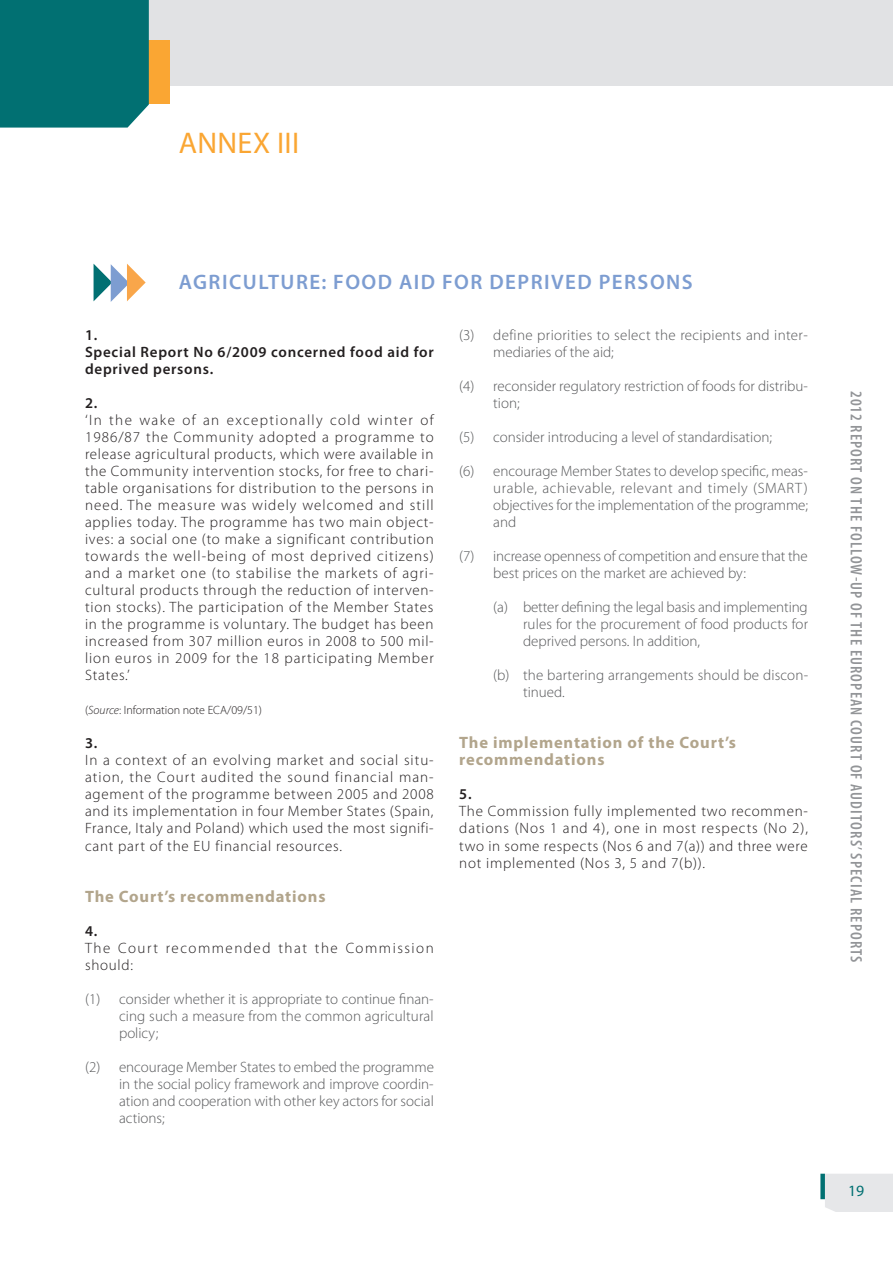
<style>
.page{position:relative;width:893px;height:1263px;background:#fff}
.page>*{position:absolute;margin:0;border:0;box-sizing:border-box;transform-origin:0 0}
.J_01_-_ANN_TITRE_COL{font:30px "Myriad Pro";letter-spacing:.01em;color:#faa633}
.J_02_-_ANN__TITRE_CO{font:600 21px "Myriad Pro";letter-spacing:.07em;color:#7d9dd1}
.J_03_-_ANN__TITRE_AU{font:700 16.5px/17px "Myriad Pro";letter-spacing:.05em;color:#b2a58c}
.t1{font:600 condensed 16.5px "Myriad Pro";letter-spacing:.07em;color:#939598}
.t2{font:15.75px "Myriad Pro";color:#017072}
.J_06_-_ANN__TEXTE_CO{font:300 15px/17px "Myriad Pro";letter-spacing:.05em;color:#231f20;text-align:justify}
.J_07_-_ANN__a__TEXTE{font:300 15px/17px "Myriad Pro";color:#57585a;text-align:justify}
.J_07_-_ANN__a__TEXTE-2{font:300 15px/17px "Myriad Pro";letter-spacing:.02em;color:#57585a}
.J_06_-_ANN__TEXTE_CO-2{font:600 15px/17px "Myriad Pro";letter-spacing:.05em;color:#231f20}
.J_06_-_ANN__TEXTE_CO-3{font:300 15px/17px "Myriad Pro";letter-spacing:.1em;color:#231f20}
.J_04_-_ANN_CHIFFRES{font:600 15px "Myriad Pro";color:#231f20}
.F_07_-_SOURCE{font:300 12px "Myriad Pro";color:#231f20}
.s1{font-style:italic}
</style>
<div class="page">
<div style="left:820px;top:1174px;width:5px;height:25px;background:#017072"></div>
<div style="left:823px;top:1173px;width:70px;height:39px;background:#e6e7e9"></div>
<div style="left:0;top:0;width:893px;height:85px;background:#e1e2e4"></div>
<div style="left:149px;top:40px;width:21px;height:64px;background:#faa633"></div>
<div style="left:0;top:0;width:149px;height:128px;background:#017072"></div>
<svg style="left:94px;top:264px;width:52px;height:38px"></svg>
<p class="J_01_-_ANN_TITRE_COL" style="left:179px;top:125px;width:122px">ANNEX III</p>
<p class="J_02_-_ANN__TITRE_CO" style="left:179px;top:269px;width:515px">AGRICULTURE: FOOD AID FOR DEPRIVED PERSONS</p>
<p class="J_04_-_ANN_CHIFFRES" style="left:85px;top:326px;width:14px">1.</p>
<p class="J_06_-_ANN__TEXTE_CO-2" style="left:85px;top:343px;width:350px">Special Report No 6/2009 concerned food aid for deprived persons.</p>
<p class="J_04_-_ANN_CHIFFRES" style="left:85px;top:394px;width:14px">2.</p>
<p class="J_06_-_ANN__TEXTE_CO" style="left:85px;top:412px;width:350px">‘In the wake of an exceptionally cold winter of 1986/87 the Community adopted a programme to release agricultural products, which were available in the Community intervention stocks, for free to chari&shy;table organisations for distribution to the persons in need. The measure was widely welcomed and still applies today. The programme has two main object&shy;ives: a social one (to make a significant contribution towards the well‑being of most deprived citizens) and a market one (to stabilise the markets of agri&shy;cultural products through the reduction of interven&shy;tion stocks). The participation of the Member States in the programme is voluntary. The budget has been increased from 307 million euros in 2008 to 500 mil&shy;lion euros in 2009 for the 18 participating Member States.’</p>
<p class="F_07_-_SOURCE" style="left:85px;top:704px;width:179px">(<span class="s1">Source</span>: Information note ECA/09/51)</p>
<p class="J_04_-_ANN_CHIFFRES" style="left:85px;top:734px;width:14px">3.</p>
<p class="J_06_-_ANN__TEXTE_CO" style="left:85px;top:752px;width:350px">In a context of an evolving market and social situ&shy;ation, the Court audited the sound financial man&shy;agement of the programme between 2005 and 2008 and its implementation in four Member States (Spain, France, Italy and Poland) which used the most signifi&shy;cant part of the EU financial resources.</p>
<p class="J_03_-_ANN__TITRE_AU" style="left:85px;top:887px;width:242px">The Court’s recommendations</p>
<p class="J_04_-_ANN_CHIFFRES" style="left:85px;top:921px;width:14px">4.</p>
<p class="J_06_-_ANN__TEXTE_CO-3" style="left:85px;top:939px;width:350px">The Court recommended that the Commission should:</p>
<p class="J_07_-_ANN__a__TEXTE" style="left:119px;top:990px;width:316px;text-indent:-34px">(1) consider whether it is appropriate to continue finan&shy;cing such a measure from the common agricultural policy;</p>
<p class="J_07_-_ANN__a__TEXTE" style="left:119px;top:1058px;width:316px;text-indent:-34px">(2) encourage Member States to embed the programme in the social policy framework and improve coordin&shy;ation and cooperation with other key actors for social actions;</p>
<p class="J_07_-_ANN__a__TEXTE-2" style="left:493px;top:327px;width:315px;text-indent:-34px">(3) define priorities to select the recipients and inter&shy;mediaries of the aid;</p>
<p class="J_07_-_ANN__a__TEXTE" style="left:493px;top:378px;width:316px;text-indent:-34px">(4) reconsider regulatory restriction of foods for distribu&shy;tion;</p>
<p class="J_07_-_ANN__a__TEXTE" style="left:459px;top:429px;width:314px">(5) consider introducing a level of standardisation;</p>
<p class="J_07_-_ANN__a__TEXTE" style="left:493px;top:463px;width:316px;text-indent:-34px">(6) encourage Member States to develop specific, meas&shy;urable, achievable, relevant and timely (SMART) objectives for the implementation of the programme; and</p>
<p class="J_07_-_ANN__a__TEXTE" style="left:493px;top:548px;width:316px;text-indent:-34px">(7) increase openness of competition and ensure that the best prices on the market are achieved by:</p>
<p class="J_07_-_ANN__a__TEXTE" style="left:523px;top:599px;width:287px;text-indent:-30px">(a) better defining the legal basis and implementing rules for the procurement of food products for deprived persons. In addition,</p>
<p class="J_07_-_ANN__a__TEXTE" style="left:523px;top:667px;width:286px;text-indent:-30px">(b) the bartering arrangements should be discon&shy;tinued.</p>
<p class="J_03_-_ANN__TITRE_AU" style="left:459px;top:734px;width:278px">The implementation of the Court’s recommendations</p>
<p class="J_04_-_ANN_CHIFFRES" style="left:459px;top:785px;width:14px">5.</p>
<p class="J_06_-_ANN__TEXTE_CO" style="left:459px;top:803px;width:350px">The Commission fully implemented two recommen&shy;dations (Nos 1 and 4), one in most respects (No 2), two in some respects (Nos 6 and 7(a)) and three were not implemented (Nos 3, 5 and 7(b)).</p>
<p class="t1" style="left:865px;top:391px;width:573px;rotate:90deg">2012 REPORT ON THE FOLLOW-UP OF THE EUROPEAN COURT OF AUDITORS’ SPECIAL REPORTS</p>
<p class="t2" style="left:848px;top:1180px;width:18px">19</p>
</div>
